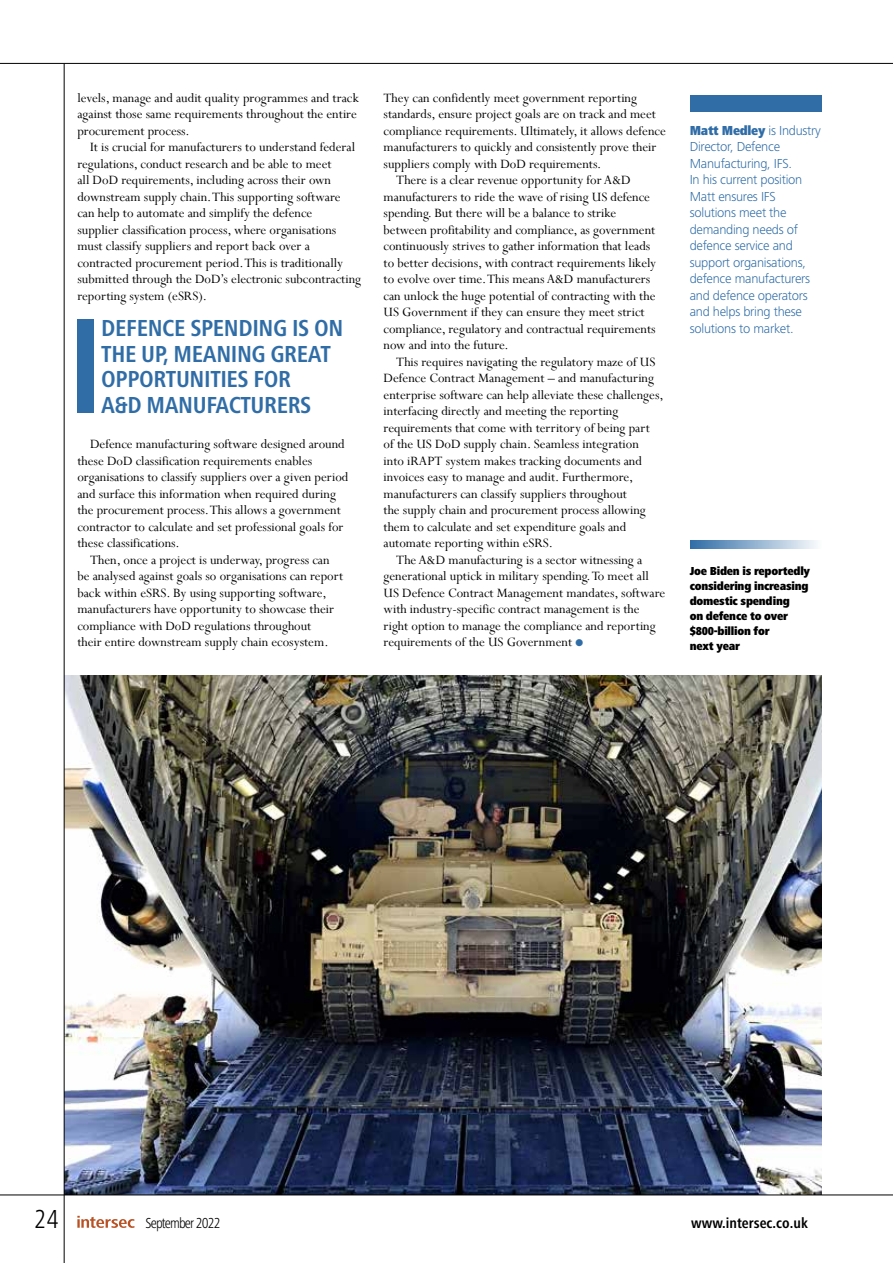
<style>
.page{position:relative;width:893px;height:1263px;background:#fff}
.page>*{position:absolute;margin:0;border:0;box-sizing:border-box;transform-origin:0 0}
.t1{font:300 condensed 27px "Frutiger Next LTW1 G";color:#000}
.t2{font:700 condensed 24px/25.5px "Frutiger Next LT";letter-spacing:-.015em;color:#306da7}
.t3{font:700 condensed 15px "Frutiger Next LT";color:#000}
.t4{font:300 condensed 15px "Frutiger Next LTW1 G";letter-spacing:-.06em;color:#000}
.t5{font:14.25px/16.5px "Perpetua";color:#000}
.t6{font:300 13.5px/16.5px "Frutiger Next LT";letter-spacing:-.02em;color:#306da7}
.t7{font:900 condensed 13.5px "Frutiger Next Pro";letter-spacing:-.02em;color:#306da7}
.t8{font:900 condensed 12px/15px "Frutiger Next Pro";letter-spacing:-.02em;color:#000}
.s1{color:#306da7}
.s2{font-family:"Frutiger Next LT";font-weight:300;font-stretch:normal}
</style>
<div class="page">
<img style="left:65px;top:676px;width:756px;height:518px">
<hr style="left:0;top:1194px;width:893px;height:1px;background:#000">
<hr style="left:64px;top:64px;width:1px;height:1199px;background:#000">
<hr style="left:0;top:63px;width:893px;height:1px;background:#000">
<svg style="left:77px;top:1216px;width:58px;height:12px"></svg>
<div style="left:690px;top:95px;width:131px;height:16px;background:#306da7"></div>
<svg style="left:690px;top:540px;width:126px;height:9px"></svg>
<div style="left:77px;top:319px;width:17px;height:93px;background:#306da7"></div>
<p class="t5" style="left:77px;top:89px;width:283px">levels, manage and audit quality programmes and track against those same requirements throughout the entire procurement process.</p>
<p class="t5" style="left:77px;top:138px;width:285px;text-indent:13px">It is crucial for manufacturers to understand federal regulations, conduct research and be able to meet<br>all DoD requirements, including across their own downstream supply chain. This supporting software can help to automate and simplify the defence<br>supplier classification process, where organisations must classify suppliers and report back over a contracted procurement period. This is traditionally submitted through the DoD’s electronic subcontracting reporting system (eSRS).</p>
<h2 class="t2" style="left:101px;top:316px;width:244px">DEFENCE SPENDING IS ON<br>THE UP, MEANING GREAT<br>OPPORTUNITIES FOR<br>A&amp;D MANUFACTURERS</h2>
<p class="t5" style="left:77px;top:435px;width:272px;text-indent:13px">Defence manufacturing software designed around these DoD classification requirements enables organisations to classify suppliers over a given period and surface this information when required during the procurement process. This allows a government contractor to calculate and set professional goals for these classifications.</p>
<p class="t5" style="left:77px;top:551px;width:267px;text-indent:13px">Then, once a project is underway, progress can be analysed against goals so organisations can report back within eSRS. By using supporting software, manufacturers have opportunity to showcase their compliance with DoD regulations throughout<br>their entire downstream supply chain ecosystem.</p>
<p class="t5" style="left:384px;top:89px;width:255px">They can confidently meet government reporting</p>
<p class="t5" style="left:384px;top:105px;width:274px">standards, ensure project goals are on track and meet</p>
<p class="t5" style="left:384px;top:122px;width:284px">compliance requirements. Ultimately, it allows defence</p>
<p class="t5" style="left:384px;top:138px;width:274px">manufacturers to quickly and consistently prove their</p>
<p class="t5" style="left:384px;top:155px;width:219px">suppliers comply with DoD requirements.</p>
<p class="t5" style="left:396px;top:171px;width:236px">There is a clear revenue opportunity for A&amp;D</p>
<p class="t5" style="left:384px;top:188px;width:268px">manufacturers to ride the wave of rising US defence</p>
<p class="t5" style="left:384px;top:204px;width:234px">spending. But there will be a balance to strike</p>
<p class="t5" style="left:384px;top:221px;width:273px">between profitability and compliance, as government</p>
<p class="t5" style="left:384px;top:237px;width:268px">continuously strives to gather information that leads</p>
<p class="t5" style="left:384px;top:254px;width:274px">to better decisions, with contract requirements likely</p>
<p class="t5" style="left:384px;top:270px;width:268px">to evolve over time. This means A&amp;D manufacturers</p>
<p class="t5" style="left:384px;top:287px;width:273px">can unlock the huge potential of contracting with the</p>
<p class="t5" style="left:384px;top:303px;width:263px">US Government if they can ensure they meet strict</p>
<p class="t5" style="left:384px;top:320px;width:274px">compliance, regulatory and contractual requirements</p>
<p class="t5" style="left:384px;top:336px;width:127px">now and into the future.</p>
<p class="t5" style="left:396px;top:353px;width:261px">This requires navigating the regulatory maze of US</p>
<p class="t5" style="left:384px;top:369px;width:272px">Defence Contract Management – and manufacturing</p>
<p class="t5" style="left:384px;top:386px;width:282px">enterprise software can help alleviate these challenges,</p>
<p class="t5" style="left:384px;top:402px;width:236px">interfacing directly and meeting the reporting</p>
<p class="t5" style="left:384px;top:419px;width:268px">requirements that come with territory of being part</p>
<p class="t5" style="left:384px;top:435px;width:257px">of the US DoD supply chain. Seamless integration</p>
<p class="t5" style="left:384px;top:452px;width:260px">into iRAPT system makes tracking documents and</p>
<p class="t5" style="left:384px;top:468px;width:251px">invoices easy to manage and audit. Furthermore,</p>
<p class="t5" style="left:384px;top:485px;width:245px">manufacturers can classify suppliers throughout</p>
<p class="t5" style="left:384px;top:501px;width:264px">the supply chain and procurement process allowing</p>
<p class="t5" style="left:384px;top:518px;width:244px">them to calculate and set expenditure goals and</p>
<p class="t5" style="left:384px;top:534px;width:171px">automate reporting within eSRS.</p>
<p class="t5" style="left:396px;top:551px;width:247px">The A&amp;D manufacturing is a sector witnessing a</p>
<p class="t5" style="left:384px;top:567px;width:267px">generational uptick in military spending. To meet all</p>
<p class="t5" style="left:384px;top:584px;width:283px">US Defence Contract Management mandates, software</p>
<p class="t5" style="left:384px;top:600px;width:258px">with industry-specific contract management is the</p>
<p class="t5" style="left:384px;top:617px;width:274px">right option to manage the compliance and reporting</p>
<p class="t5" style="left:384px;top:633px;width:201px">requirements of the US Government <span class="s1">●</span></p>
<p class="t7" style="left:690px;top:122px;width:133px">Matt Medley <span class="s2">is Industry</span></p>
<p class="t6" style="left:690px;top:138px;width:122px">Director, Defence<br>Manufacturing, IFS.<br>In his current position<br>Matt ensures IFS solutions meet the demanding needs of defence service and support organisations, defence manufacturers and defence operators and helps bring these solutions to market.</p>
<p class="t8" style="left:690px;top:563px;width:122px">Joe Biden is reportedly considering increasing domestic spending<br>on defence to over $800-billion for<br>next year</p>
<h1 class="t1" style="left:34px;top:1203px;width:26px">24</h1>
<p class="t4" style="left:146px;top:1214px;width:77px">September 2022</p>
<p class="t3" style="left:691px;top:1214px;width:118px">www.intersec.co.uk</p>
</div>
